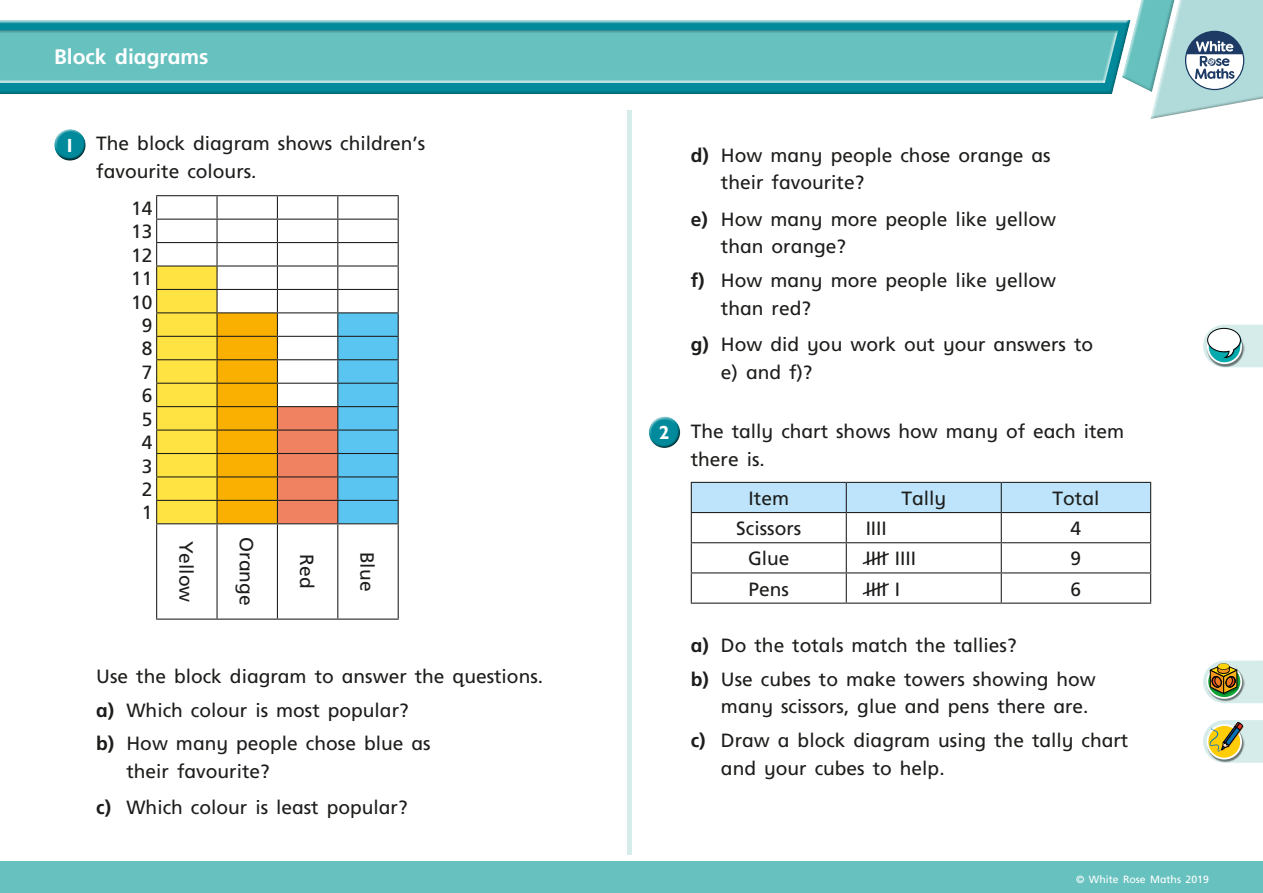
<style>
.page{position:relative;width:1263px;height:893px;background:#fff}
.page>*{position:absolute;margin:0;border:0;box-sizing:border-box;transform-origin:0 0}
.t1{font:700 21px "Frutiger Inf";color:#fff}
.t2{font:19.2px/23.4px "Frutiger Inf";color:#1d1d1b}
.t3{font:10.5px "Frutiger Inf";color:#fff}
.s1{font-family:"Gill Infant";font-weight:700;color:#fff}
.s2{font-weight:700}
</style>
<div class="page">
<hr style="left:627px;top:111px;width:4px;height:744px;background:#d6eceb">
<div style="left:54px;top:128px;width:33px;height:25px;background:#fff;opacity:.75"></div>
<div style="left:54px;top:134px;width:34px;height:29px;background:#1d1d1b;opacity:.75"></div>
<hr style="left:156px;top:195px;width:61px;height:1px;background:#1d1d1b">
<hr style="left:217px;top:195px;width:60px;height:1px;background:#1d1d1b">
<hr style="left:277px;top:195px;width:61px;height:1px;background:#1d1d1b">
<hr style="left:338px;top:195px;width:61px;height:1px;background:#1d1d1b">
<hr style="left:156px;top:619px;width:61px;height:1px;background:#1d1d1b">
<hr style="left:217px;top:619px;width:60px;height:1px;background:#1d1d1b">
<hr style="left:277px;top:619px;width:61px;height:1px;background:#1d1d1b">
<hr style="left:338px;top:619px;width:61px;height:1px;background:#1d1d1b">
<svg style="left:156px;top:196px;width:243px;height:423px"></svg>
<hr style="left:156px;top:524px;width:1px;height:95px;background:#1d1d1b">
<div style="left:648px;top:416px;width:33px;height:25px;background:#fff;opacity:.75"></div>
<div style="left:648px;top:421px;width:35px;height:29px;background:#1d1d1b;opacity:.75"></div>
<hr style="left:691px;top:572px;width:155px;height:1px;background:#1d1d1b">
<hr style="left:691px;top:573px;width:1px;height:30px;background:#1d1d1b">
<hr style="left:846px;top:572px;width:155px;height:1px;background:#1d1d1b">
<hr style="left:846px;top:573px;width:1px;height:30px;background:#1d1d1b">
<hr style="left:1001px;top:572px;width:150px;height:1px;background:#1d1d1b">
<hr style="left:1001px;top:573px;width:1px;height:30px;background:#1d1d1b">
<hr style="left:1150px;top:573px;width:1px;height:30px;background:#1d1d1b">
<hr style="left:691px;top:603px;width:155px;height:1px;background:#1d1d1b">
<hr style="left:846px;top:603px;width:155px;height:1px;background:#1d1d1b">
<hr style="left:1001px;top:603px;width:150px;height:1px;background:#1d1d1b">
<div style="left:0;top:20px;width:1131px;height:76px;background:#1d1d1b;opacity:.27"></div>
<div style="left:0;top:29px;width:1119px;height:55px;background:#1d1d1b;opacity:.27"></div>
<svg style="left:1122px;top:0;width:141px;height:119px"></svg>
<div style="left:0;top:862px;width:1263px;height:31px;background:#66c1bf"></div>
<svg style="left:1203px;top:661px;width:60px;height:42px;background:#b9c1a4"></svg>
<div style="left:1212px;top:676px;width:9px;height:11px;border:1px solid #020304;border-radius:50%"></div>
<svg style="left:1203px;top:325px;width:60px;height:42px"></svg>
<svg style="left:1203px;top:720px;width:60px;height:43px;background:#cfd0a4"></svg>
<svg style="left:691px;top:482px;width:460px;height:90px"></svg>
<svg style="left:862px;top:583px;width:27px;height:12px"></svg>
<p class="t1" style="left:54px;top:44px;width:156px">Block diagrams</p>
<p class="t2" style="left:96px;top:130px;width:331px;line-height:27.8px;text-indent:-32px"><span class="s1">1</span> The block diagram shows children’s favourite colours.</p>
<p class="t2" style="left:131px;top:196px;width:23px;text-align:center">14<br>13<br>12<br>11<br>10<br>9<br>8<br>7<br>6<br>5<br>4<br>3<br>2<br>1</p>
<p class="t2" style="left:198px;top:541px;width:63px;rotate:90deg">Yellow</p>
<p class="t2" style="left:258px;top:537px;width:70px;rotate:90deg">Orange</p>
<p class="t2" style="left:319px;top:554px;width:36px;rotate:90deg">Red</p>
<p class="t2" style="left:379px;top:552px;width:41px;rotate:90deg">Blue</p>
<p class="t2" style="left:96px;top:659px;width:448px;line-height:33.8px">Use the block diagram to answer the questions. <span class="s2">a)</span> Which colour is most popular?<br><span class="s2">b)</span> How many people chose blue as</p>
<p class="t2" style="left:96px;top:753px;width:313px;line-height:36.2px;text-indent:30px">their favourite?<br><span class="s2">c)</span> Which colour is least popular?</p>
<p class="t2" style="left:721px;top:141px;width:331px;line-height:27.8px;text-indent:-30px"><span class="s2">d)</span> How many people chose orange as their favourite?</p>
<p class="t2" style="left:721px;top:205px;width:337px;line-height:27.8px;text-indent:-30px"><span class="s2">e)</span> How many more people like yellow than orange?</p>
<p class="t2" style="left:721px;top:266px;width:337px;line-height:27.8px;text-indent:-30px"><span class="s2">f)</span> How many more people like yellow than red?</p>
<p class="t2" style="left:721px;top:330px;width:374px;line-height:27.8px;text-indent:-30px"><span class="s2">g)</span> How did you work out your answers to e) and f)?</p>
<p class="t2" style="left:691px;top:417px;width:435px;line-height:27.8px;text-indent:-32px"><span class="s1">2</span> The tally chart shows how many of each item there is.</p>
<p class="t2" style="left:748px;top:486px;width:42px">Item</p>
<p class="t2" style="left:901px;top:486px;width:46px">Tally</p>
<p class="t2" style="left:1052px;top:486px;width:48px">Total</p>
<p class="t2" style="left:736px;top:517px;width:66px">Scissors</p>
<p class="t2" style="left:866px;top:517px;width:23px">IIII</p>
<p class="t2" style="left:1071px;top:517px;width:12px">4</p>
<p class="t2" style="left:748px;top:547px;width:43px">Glue</p>
<p class="t2" style="left:866px;top:547px;width:52px">IIII IIII</p>
<p class="t2" style="left:1071px;top:547px;width:12px">9</p>
<p class="t2" style="left:748px;top:577px;width:42px">Pens</p>
<p class="t2" style="left:866px;top:577px;width:36px">IIII I</p>
<p class="t2" style="left:1071px;top:577px;width:12px">6</p>
<p class="t2" style="left:691px;top:628px;width:407px;line-height:33.8px"><span class="s2">a)</span> Do the totals match the tallies?<br><span class="s2">b)</span> Use cubes to make towers showing how</p>
<p class="t2" style="left:691px;top:690px;width:439px;line-height:33.8px;text-align:center">many scissors, glue and pens there are.<br><span class="s2">c)</span> Draw a block diagram using the tally chart</p>
<p class="t2" style="left:721px;top:756px;width:225px">and your cubes to help.</p>
<p class="t3" style="left:1076px;top:873px;width:134px">© White Rose Maths 2019</p>
</div>
